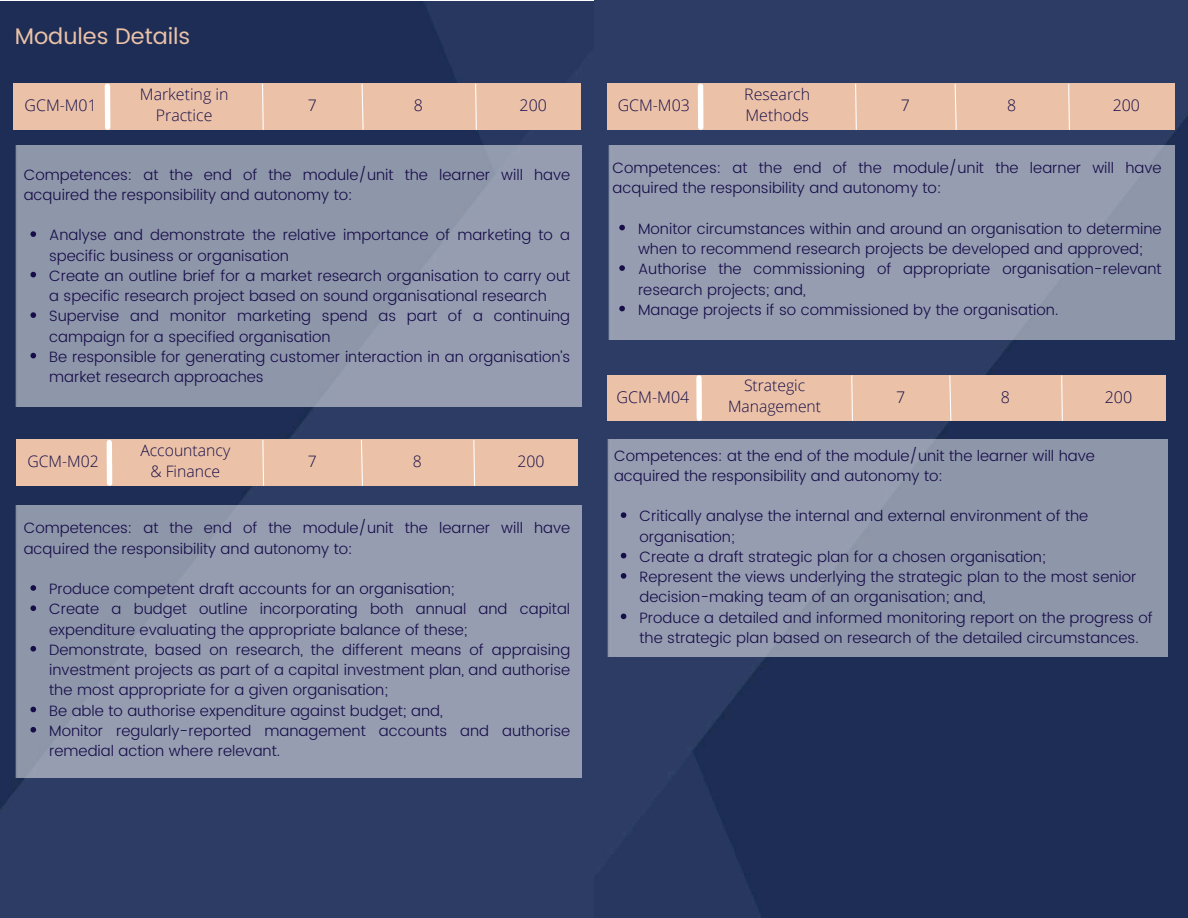
<style>
.page{position:relative;width:1188px;height:918px;background:#fff}
.page>*{position:absolute;margin:0;border:0;box-sizing:border-box;transform-origin:0 0}
.t1{font:22.5px "Poppins";color:#ebc2a8}
.t2{font:300 16.05px "Open Sans";color:#170d48}
.t3{font:300 15.9px/21.3px "Open Sans";color:#170d48;text-align:center}
.t4{font:300 15.75px/21.1px "Open Sans";color:#170d48;text-align:center}
.t5{font:300 15px/20.2px "Poppins";color:#170d48}
</style>
<div class="page">
<img style="left:0;top:0;width:1188px;height:918px">
<div style="left:607px;top:146px;width:567px;height:193px;background:#969db1"></div>
<svg style="left:619px;top:225px;width:6px;height:5px"></svg>
<svg style="left:619px;top:265px;width:6px;height:6px"></svg>
<svg style="left:619px;top:306px;width:6px;height:5px"></svg>
<div style="left:14px;top:84px;width:567px;height:46px;background:#ebc2a8"></div>
<div style="left:105px;top:86px;width:5px;height:41px;background:#fff"></div>
<svg style="left:261px;top:83px;width:3px;height:48px"></svg>
<svg style="left:361px;top:83px;width:3px;height:48px"></svg>
<svg style="left:475px;top:83px;width:2px;height:48px"></svg>
<div style="left:17px;top:440px;width:561px;height:46px;background:#ebc2a8"></div>
<div style="left:107px;top:443px;width:5px;height:40px;background:#fff"></div>
<svg style="left:262px;top:439px;width:3px;height:48px"></svg>
<svg style="left:360px;top:439px;width:4px;height:47px"></svg>
<svg style="left:473px;top:439px;width:3px;height:48px"></svg>
<div style="left:607px;top:84px;width:567px;height:46px;background:#ebc2a8"></div>
<div style="left:698px;top:86px;width:6px;height:41px;background:#fff"></div>
<svg style="left:855px;top:83px;width:2px;height:48px"></svg>
<svg style="left:954px;top:83px;width:3px;height:48px"></svg>
<svg style="left:1068px;top:83px;width:3px;height:48px"></svg>
<div style="left:607px;top:375px;width:559px;height:46px;background:#ebc2a8"></div>
<div style="left:696px;top:378px;width:6px;height:40px;background:#fff"></div>
<svg style="left:851px;top:375px;width:3px;height:47px"></svg>
<svg style="left:949px;top:375px;width:3px;height:47px"></svg>
<svg style="left:1061px;top:375px;width:2px;height:47px"></svg>
<div style="left:15px;top:146px;width:567px;height:261px;background:#8e96aa"></div>
<svg style="left:30px;top:231px;width:6px;height:6px"></svg>
<svg style="left:30px;top:272px;width:6px;height:5px"></svg>
<svg style="left:30px;top:312px;width:6px;height:6px"></svg>
<svg style="left:30px;top:353px;width:6px;height:5px"></svg>
<div style="left:15px;top:506px;width:567px;height:272px;background:#969db1"></div>
<svg style="left:30px;top:585px;width:6px;height:6px"></svg>
<svg style="left:30px;top:605px;width:6px;height:6px"></svg>
<svg style="left:30px;top:646px;width:6px;height:6px"></svg>
<svg style="left:30px;top:707px;width:6px;height:5px"></svg>
<svg style="left:30px;top:727px;width:6px;height:6px"></svg>
<div style="left:606px;top:440px;width:562px;height:217px;background:#8e96aa"></div>
<svg style="left:621px;top:512px;width:5px;height:6px"></svg>
<svg style="left:621px;top:553px;width:5px;height:5px"></svg>
<svg style="left:621px;top:573px;width:5px;height:6px"></svg>
<svg style="left:621px;top:614px;width:5px;height:5px"></svg>
<h1 class="t1" style="left:15px;top:23px;width:177px">Modules Details</h1>
<p class="t3" style="left:25px;top:94px;width:74px">GCM-M01</p>
<p class="t3" style="left:140px;top:83px;width:90px">Marketing in<br>Practice</p>
<p class="t3" style="left:308px;top:94px;width:11px">7</p>
<p class="t3" style="left:414px;top:94px;width:11px">8</p>
<p class="t3" style="left:520px;top:94px;width:29px">200</p>
<p class="t5" style="left:24px;top:164px;width:548px">Competences: at the end of the module/unit the learner will have acquired the responsibility and autonomy to:</p>
<p class="t5" style="left:49px;top:225px;width:523px">Analyse and demonstrate the relative importance of marketing to a specific business or organisation<br>Create an outline brief for a market research organisation to carry out a specific research project based on sound organisational research Supervise and monitor marketing spend as part of a continuing campaign for a specified organisation<br>Be responsible for generating customer interaction in an organisation’s market research approaches</p>
<p class="t4" style="left:27px;top:451px;width:73px">GCM-M02</p>
<p class="t4" style="left:140px;top:439px;width:91px">Accountancy &amp; Finance</p>
<p class="t4" style="left:308px;top:451px;width:10px">7</p>
<p class="t4" style="left:413px;top:451px;width:10px">8</p>
<p class="t4" style="left:517px;top:451px;width:28px">200</p>
<p class="t5" style="left:24px;top:518px;width:548px">Competences: at the end of the module/unit the learner will have acquired the responsibility and autonomy to:</p>
<p class="t5" style="left:49px;top:579px;width:523px">Produce competent draft accounts for an organisation;<br>Create a budget outline incorporating both annual and capital expenditure evaluating the appropriate balance of these;<br>Demonstrate, based on research, the different means of appraising investment projects as part of a capital investment plan, and authorise the most appropriate for a given organisation;<br>Be able to authorise expenditure against budget; and,<br>Monitor regularly-reported management accounts and authorise remedial action where relevant.</p>
<p class="t3" style="left:618px;top:94px;width:74px">GCM-M03</p>
<p class="t3" style="left:744px;top:83px;width:67px;text-align:left">Research<br>Methods</p>
<p class="t3" style="left:901px;top:94px;width:11px">7</p>
<p class="t3" style="left:1007px;top:94px;width:11px">8</p>
<p class="t3" style="left:1113px;top:94px;width:29px">200</p>
<p class="t5" style="left:613px;top:158px;width:551px">Competences: at the end of the module/unit the learner will have acquired the responsibility and autonomy to:</p>
<p class="t5" style="left:638px;top:218px;width:525px">Monitor circumstances within and around an organisation to determine when to recommend research projects be developed and approved; Authorise the commissioning of appropriate organisation-relevant research projects; and,<br>Manage projects if so commissioned by the organisation.</p>
<p class="t2" style="left:617px;top:386px;width:74px">GCM-M04</p>
<p class="t4" style="left:728px;top:375px;width:95px">Strategic<br>Management</p>
<p class="t2" style="left:896px;top:386px;width:11px">7</p>
<p class="t2" style="left:1001px;top:386px;width:11px">8</p>
<p class="t2" style="left:1105px;top:386px;width:29px">200</p>
<p class="t5" style="left:614px;top:445px;width:482px">Competences: at the end of the module/unit the learner will have acquired the responsibility and autonomy to:</p>
<p class="t5" style="left:640px;top:506px;width:515px">Critically analyse the internal and external environment of the organisation;<br>Create a draft strategic plan for a chosen organisation;<br>Represent the views underlying the strategic plan to the most senior decision-making team of an organisation; and,<br>Produce a detailed and informed monitoring report on the progress of the strategic plan based on research of the detailed circumstances.</p>
</div>
